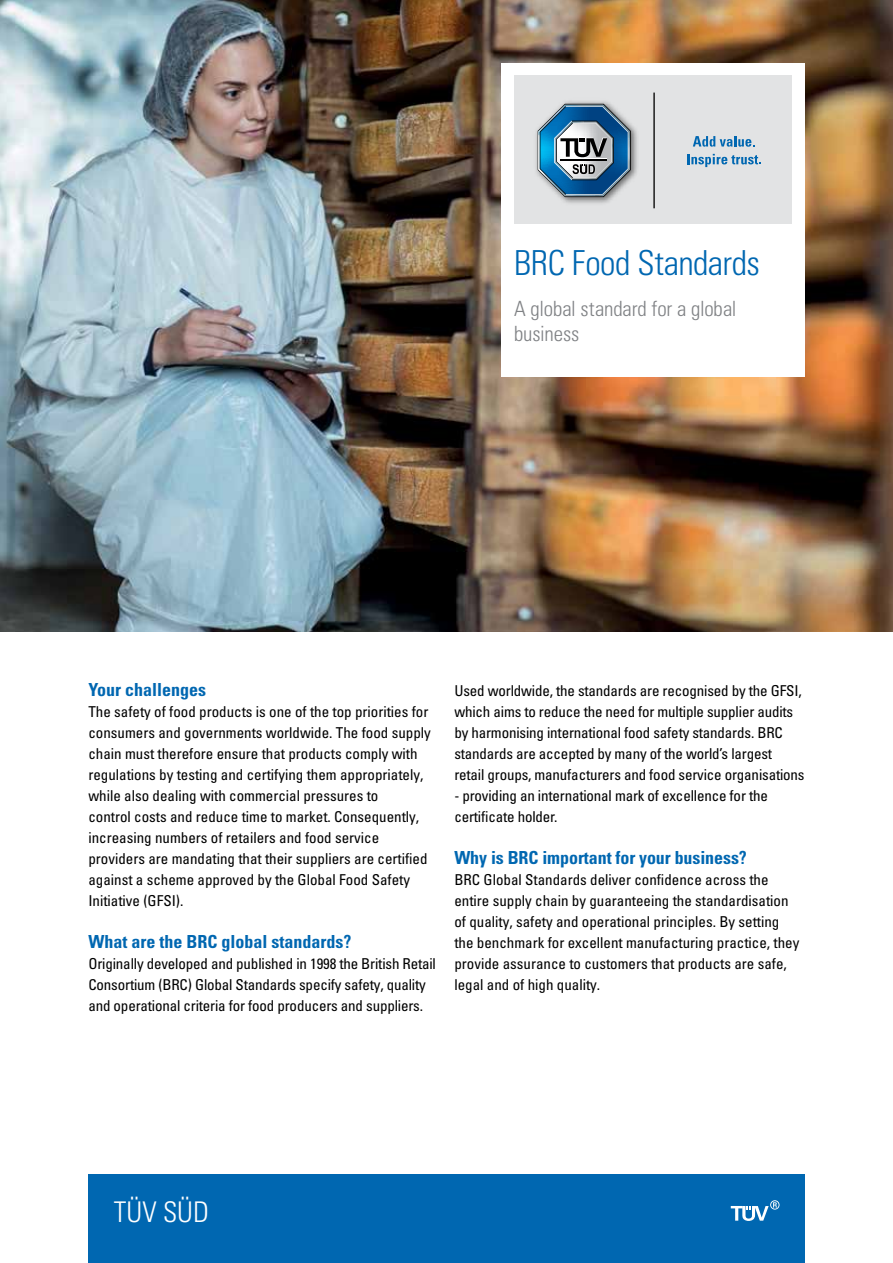
<style>
.page{position:relative;width:893px;height:1263px;background:#fff}
.page>*{position:absolute;margin:0;border:0;box-sizing:border-box;transform-origin:0 0}
.t1{font:34.5px "Univers LTCYR 47 Light Cond";letter-spacing:-.015em;color:#0067b1}
.t2{font:28.5px "Univers LTCYR 47 Light Cond";color:#fff}
.t3{font:21px/25.5px "Univers LTCYR 47 Light Cond";letter-spacing:-.005em;color:#808285}
.t4{font:18px "Univers LTCYR 67 Bold Cond";color:#0067b1}
.t5{font:condensed 15px/21px "Univers LTCYR 57";color:#000}
</style>
<div class="page">
<img style="left:0;top:0;width:893px;height:631px">
<div style="left:88px;top:1174px;width:717px;height:89px;background:#0067b1"></div>
<svg style="left:731px;top:1200px;width:48px;height:21px"></svg>
<div style="left:501px;top:63px;width:304px;height:313px;background:#fff"></div>
<div style="left:514px;top:76px;width:278px;height:148px;background:#e2e3e4"></div>
<hr style="left:653px;top:93px;width:2px;height:115px;background:#000">
<svg style="left:538px;top:104px;width:93px;height:93px"></svg>
<svg style="left:693px;top:136px;width:62px;height:11px"></svg>
<svg style="left:687px;top:154px;width:74px;height:13px"></svg>
<h1 class="t1" style="left:514px;top:239px;width:247px">BRC Food Standards</h1>
<h3 class="t3" style="left:514px;top:294px;width:224px">A global standard for a global business</h3>
<p class="t4" style="left:88px;top:678px;width:119px">Your challenges</p>
<p class="t5" style="left:88px;top:700px;width:344px">The safety of food products is one of the top priorities for consumers and governments worldwide. The food supply chain must therefore ensure that products comply with regulations by testing and certifying them appropriately, while also dealing with commercial pressures to<br>control costs and reduce time to market. Consequently, increasing numbers of retailers and food service providers are mandating that their suppliers are certified against a scheme approved by the Global Food Safety Initiative (GFSI).</p>
<p class="t4" style="left:88px;top:930px;width:264px">What are the BRC global standards?</p>
<p class="t5" style="left:88px;top:952px;width:349px">Originally developed and published in 1998 the British Retail<br>Consortium (BRC) Global Standards specify safety, quality and operational criteria for food producers and suppliers.</p>
<p class="t5" style="left:454px;top:679px;width:352px">Used worldwide, the standards are recognised by the GFSI, which aims to reduce the need for multiple supplier audits by harmonising international food safety standards. BRC standards are accepted by many of the world’s largest retail groups, manufacturers and food service organisations</p>
<p class="t5" style="left:454px;top:784px;width:315px">- providing an international mark of excellence for the certificate holder.</p>
<p class="t4" style="left:454px;top:846px;width:294px">Why is BRC important for your business?</p>
<p class="t5" style="left:454px;top:868px;width:346px">BRC Global Standards deliver confidence across the entire supply chain by guaranteeing the standardisation of quality, safety and operational principles. By setting the benchmark for excellent manufacturing practice, they provide assurance to customers that products are safe, legal and of high quality.</p>
<h2 class="t2" style="left:114px;top:1192px;width:97px">TÜV SÜD</h2>
</div>
